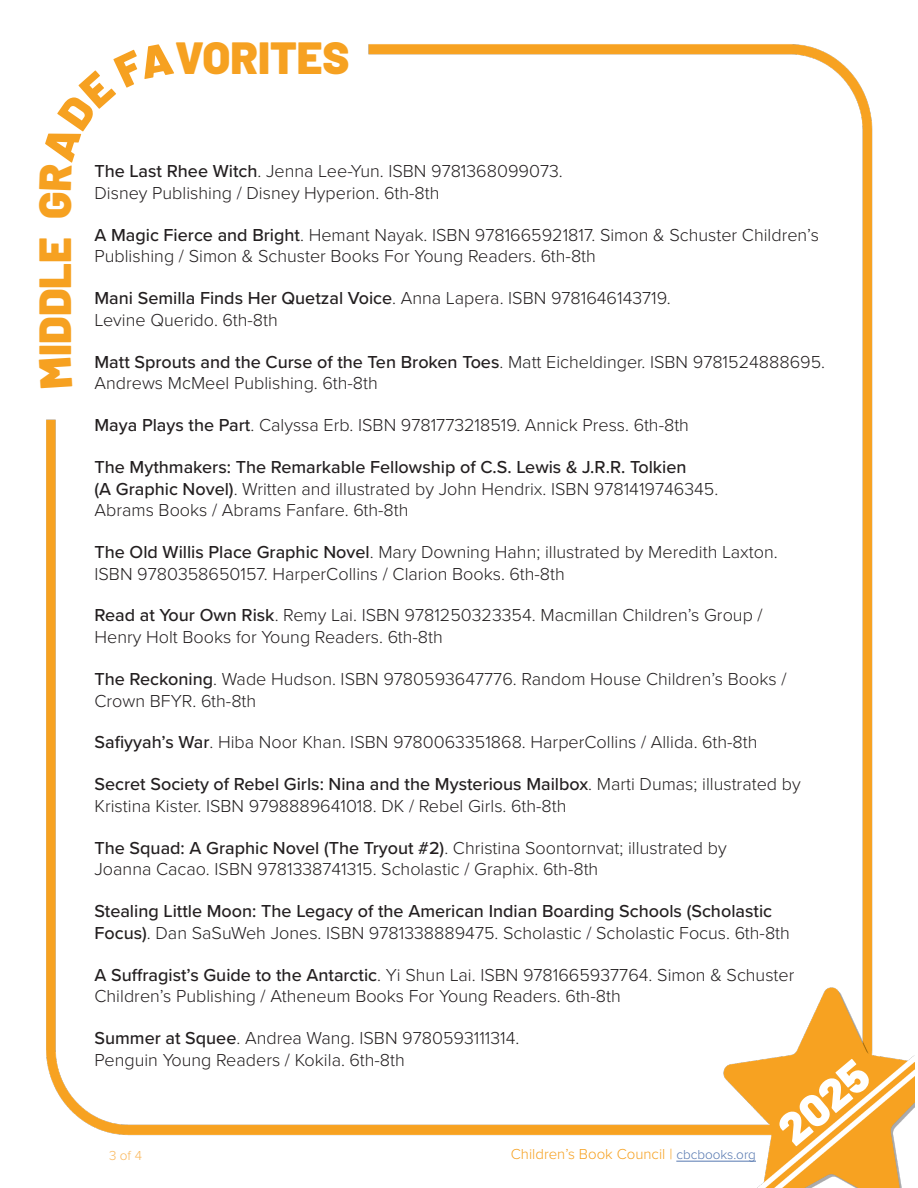
<style>
.page{position:relative;width:918px;height:1188px;background:#fff}
.page>*{position:absolute;margin:0;border:0;box-sizing:border-box;transform-origin:0 0}
.t1{font:900 45px "Barlow";color:#f6a121}
.t2{font:900 45px "Barlow";color:#fff}
.t3{font:300 18px "Proxima Nova";color:#231f20}
.t4{font:500 18px "Proxima Nova";color:#231f20}
.t5{font:300 15px "Proxima Nova";color:#f6a121}
.t6{font:300 13.5px "Proxima Nova";color:#fab75a}
.s1{font-weight:500}
.s2{font-weight:300}
.s3{font-size:13.5px;color:#5678b0}
</style>
<div class="page">
<img style="left:46px;top:44px;width:869px;height:1144px">
<hr style="left:676px;top:1161px;width:80px;height:1px;background:#5678b0">
<svg style="left:46px;top:358px;width:26px;height:30px"></svg>
<svg style="left:46px;top:44px;width:128px;height:146px"></svg>
<h1 class="t1" style="left:175px;top:29px;width:176px">VORITES</h1>
<h1 class="t1" style="left:26px;top:356px;width:166px;rotate:-90deg">IDDLE G</h1>
<p class="t3" style="left:94px;top:158px;width:470px"><span class="s1">The Last Rhee Witch</span>. Jenna Lee-Yun. ISBN 9781368099073.</p>
<p class="t3" style="left:94px;top:179px;width:346px">Disney Publishing / Disney Hyperion. 6th-8th</p>
<p class="t3" style="left:94px;top:221px;width:726px"><span class="s1">A Magic Fierce and Bright</span>. Hemant Nayak. ISBN 9781665921817. Simon &amp; Schuster Children’s</p>
<p class="t3" style="left:94px;top:243px;width:503px">Publishing / Simon &amp; Schuster Books For Young Readers. 6th-8th</p>
<p class="t4" style="left:94px;top:285px;width:578px">Mani Semilla Finds Her Quetzal Voice<span class="s2">. Anna Lapera. ISBN 9781646143719.</span></p>
<p class="t3" style="left:94px;top:306px;width:185px">Levine Querido. 6th-8th</p>
<p class="t4" style="left:94px;top:348px;width:732px">Matt Sprouts and the Curse of the Ten Broken Toes<span class="s2">. Matt Eicheldinger. ISBN 9781524888695.</span></p>
<p class="t3" style="left:94px;top:370px;width:285px">Andrews McMeel Publishing. 6th-8th</p>
<p class="t3" style="left:94px;top:412px;width:596px"><span class="s1">Maya Plays the Part</span>. Calyssa Erb. ISBN 9781773218519. Annick Press. 6th-8th</p>
<p class="t4" style="left:94px;top:454px;width:594px">The Mythmakers: The Remarkable Fellowship of C.S. Lewis &amp; J.R.R. Tolkien</p>
<p class="t3" style="left:94px;top:475px;width:625px"><span class="s1">(A Graphic Novel)</span>. Written and illustrated by John Hendrix. ISBN 9781419746345.</p>
<p class="t3" style="left:94px;top:497px;width:316px">Abrams Books / Abrams Fanfare. 6th-8th</p>
<p class="t3" style="left:94px;top:539px;width:685px"><span class="s1">The Old Willis Place Graphic Novel</span>. Mary Downing Hahn; illustrated by Meredith Laxton.</p>
<p class="t3" style="left:94px;top:560px;width:472px">ISBN 9780358650157. HarperCollins / Clarion Books. 6th-8th</p>
<p class="t3" style="left:94px;top:602px;width:670px"><span class="s1">Read at Your Own Risk</span>. Remy Lai. ISBN 9781250323354. Macmillan Children’s Group /</p>
<p class="t3" style="left:94px;top:624px;width:350px">Henry Holt Books for Young Readers. 6th-8th</p>
<p class="t3" style="left:94px;top:665px;width:693px"><span class="s1">The Reckoning</span>. Wade Hudson. ISBN 9780593647776. Random House Children’s Books /</p>
<p class="t3" style="left:94px;top:687px;width:163px">Crown BFYR. 6th-8th</p>
<p class="t3" style="left:94px;top:729px;width:664px"><span class="s1">Safiyyah’s War</span>. Hiba Noor Khan. ISBN 9780063351868. HarperCollins / Allida. 6th-8th</p>
<p class="t4" style="left:94px;top:771px;width:708px">Secret Society of Rebel Girls: Nina and the Mysterious Mailbox<span class="s2">. Marti Dumas; illustrated by</span></p>
<p class="t3" style="left:94px;top:792px;width:473px">Kristina Kister. ISBN 9798889641018. DK / Rebel Girls. 6th-8th</p>
<p class="t4" style="left:94px;top:834px;width:634px">The Squad: A Graphic Novel (The Tryout #2)<span class="s2">. Christina Soontornvat; illustrated by</span></p>
<p class="t3" style="left:94px;top:856px;width:505px">Joanna Cacao. ISBN 9781338741315. Scholastic / Graphix. 6th-8th</p>
<p class="t4" style="left:94px;top:898px;width:679px">Stealing Little Moon: The Legacy of the American Indian Boarding Schools (Scholastic</p>
<p class="t3" style="left:94px;top:919px;width:697px"><span class="s1">Focus)</span>. Dan SaSuWeh Jones. ISBN 9781338889475. Scholastic / Scholastic Focus. 6th-8th</p>
<p class="t3" style="left:94px;top:961px;width:701px"><span class="s1">A Su!ragist’s Guide to the Antarctic</span>. Yi Shun Lai. ISBN 9781665937764. Simon &amp; Schuster</p>
<p class="t3" style="left:94px;top:983px;width:528px">Children’s Publishing / Atheneum Books For Young Readers. 6th-8th</p>
<p class="t3" style="left:94px;top:1025px;width:426px"><span class="s1">Summer at Squee</span>. Andrea Wang. ISBN 9780593111314.</p>
<p class="t3" style="left:94px;top:1046px;width:312px">Penguin Young Readers / Kokila. 6th-8th</p>
<h1 class="t2" style="left:766px;top:1113px;width:104px;rotate:-40deg">2025</h1>
<p class="t6" style="left:109px;top:1145px;width:34px">3 of 4</p>
<p class="t5" style="left:511px;top:1143px;width:247px">Children’s Book Council | <span class="s3">cbcbooks.org</span></p>
</div>
